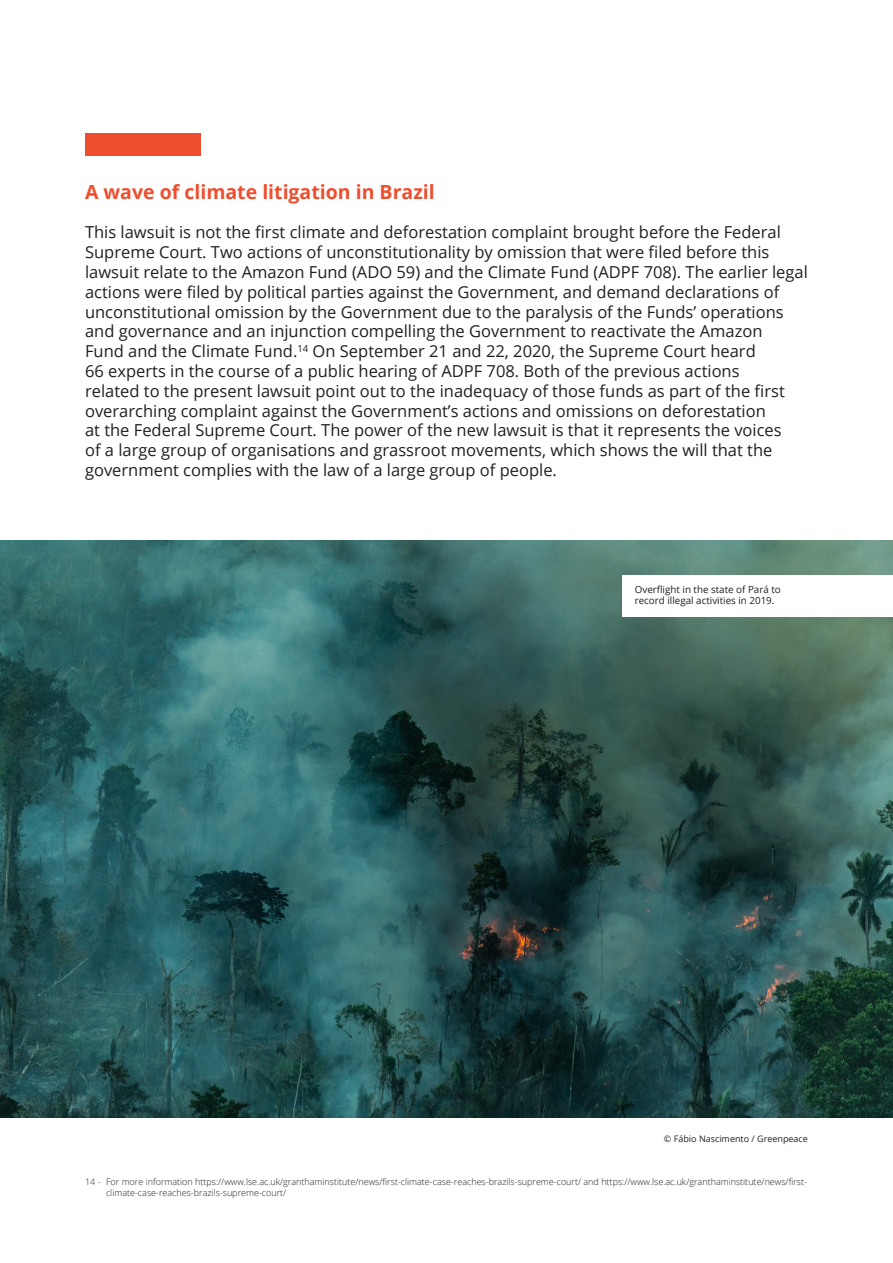
<style>
.page{position:relative;width:893px;height:1263px;background:#fff}
.page>*{position:absolute;margin:0;border:0;box-sizing:border-box;transform-origin:0 0}
.t1{font:700 19.5px "Open Sans";color:#ee4e2e}
.t2{font:16.5px/19.8px "Open Sans";color:#231f20}
.t3{font:9.75px/11.7px "Open Sans";color:#231f20}
.t4{font:300 9px/10.8px "Open Sans";color:#231f20}
.t5{font:9px "Open Sans";color:#231f20}
</style>
<div class="page">
<img style="left:0;top:540px;width:893px;height:577px">
<div style="left:85px;top:133px;width:115px;height:22px;background:#ee4e2e"></div>
<div style="left:622px;top:575px;width:271px;height:42px;background:#fff"></div>
<p class="t1" style="left:85px;top:178px;width:351px">A wave of climate litigation in Brazil</p>
<p class="t2" style="left:85px;top:222px;width:724px">This lawsuit is not the first climate and deforestation complaint brought before the Federal Supreme Court. Two actions of unconstitutionality by omission that were filed before this lawsuit relate to the Amazon Fund (ADO 59) and the Climate Fund (ADPF 708). The earlier legal actions were filed by political parties against the Government, and demand declarations of unconstitutional omission by the Government due to the paralysis of the Funds’ operations and governance and an injunction compelling the Government to reactivate the Amazon</p>
<p class="t2" style="left:85px;top:341px;width:672px">Fund and the Climate Fund.<sup>14</sup> On September 21 and 22, 2020, the Supreme Court heard</p>
<p class="t2" style="left:85px;top:361px;width:701px">66 experts in the course of a public hearing of ADPF 708. Both of the previous actions related to the present lawsuit point out to the inadequacy of those funds as part of the first overarching complaint against the Government’s actions and omissions on deforestation at the Federal Supreme Court. The power of the new lawsuit is that it represents the voices of a large group of organisations and grassroot movements, which shows the will that the government complies with the law of a large group of people.</p>
<p class="t3" style="left:635px;top:583px;width:148px">Overflight in the state of Pará to record illegal activities in 2019.</p>
<p class="t5" style="left:664px;top:1132px;width:145px">© Fábio Nascimento / Greenpeace</p>
<p class="t4" style="left:106px;top:1176px;width:702px;text-indent:-21px">14 - For more information https://www.lse.ac.uk/granthaminstitute/news/first-climate-case-reaches-brazils-supreme-court/ and https://www.lse.ac.uk/granthaminstitute/news/first&shy;climate-case-reaches-brazils-supreme-court/</p>
</div>
